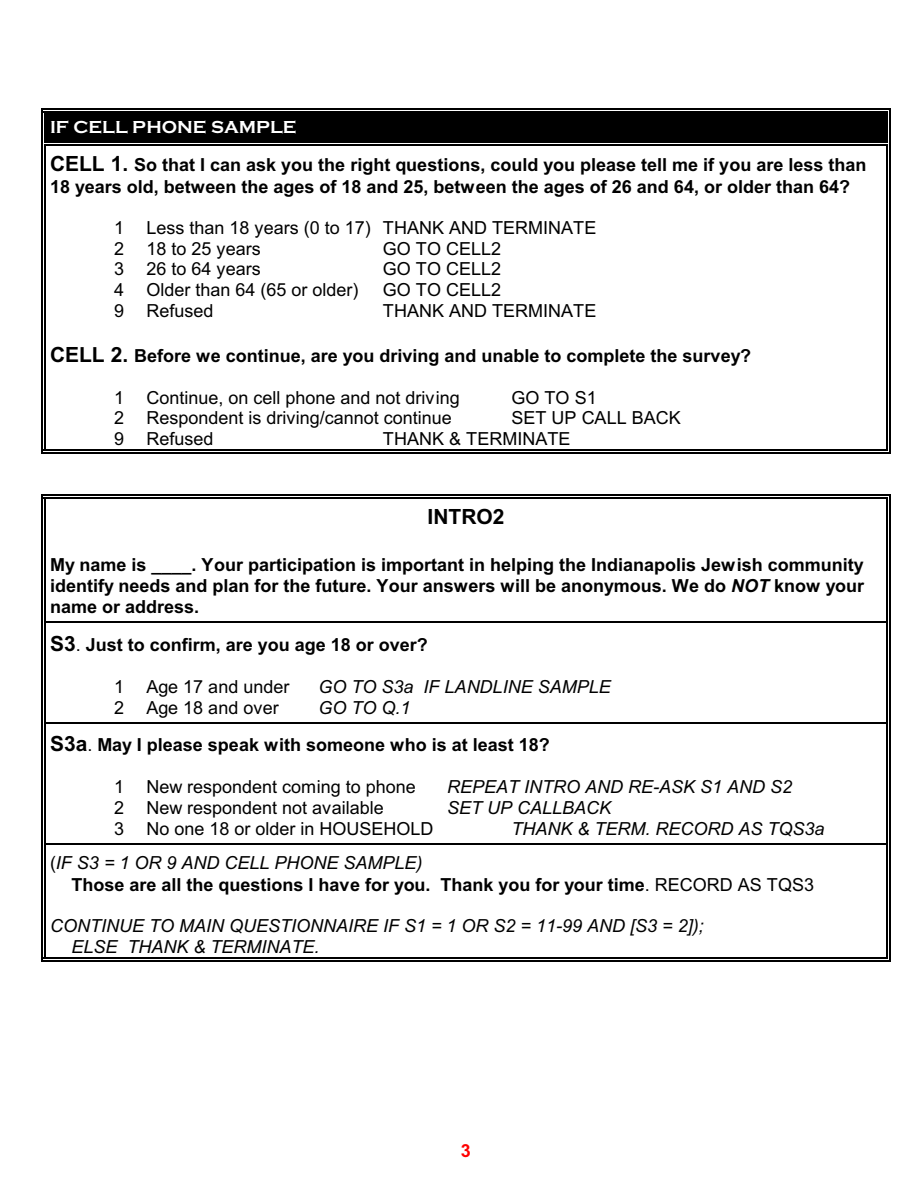
<style>
.page{position:relative;width:918px;height:1188px;background:#fff}
.page>*{position:absolute;margin:0;border:0;box-sizing:border-box;transform-origin:0 0}
.t1{font:700 21px "Arial";color:#000}
.t2{font:700 18px/21.3px "Arial";color:#000}
.t3{font:18px/20.7px "Arial";color:#000}
.t4{font:italic 18px/20.9px "Arial";color:#000}
.t5{font:700 18px "Copperplate Gothic";color:#fff}
.t6{font:700 18px "Arial";color:#f00}
.s1{font-size:21px}
.s2{font-style:italic}
.s3{font-weight:400}
.s4{font-weight:400;font-style:italic}
</style>
<div class="page">
<hr style="left:44px;top:111px;width:1px;height:30px;background:#000">
<hr style="left:887px;top:111px;width:1px;height:30px;background:#000">
<hr style="left:44px;top:111px;width:844px;height:1px;background:#000">
<hr style="left:41px;top:108px;width:1px;height:33px;background:#000">
<hr style="left:890px;top:108px;width:1px;height:33px;background:#000">
<hr style="left:41px;top:108px;width:850px;height:1px;background:#000">
<div style="left:45px;top:112px;width:842px;height:29px;background:#000"></div>
<hr style="left:44px;top:144px;width:1px;height:306px;background:#000">
<hr style="left:887px;top:144px;width:1px;height:306px;background:#000">
<hr style="left:44px;top:449px;width:844px;height:1px;background:#000">
<hr style="left:41px;top:141px;width:1px;height:312px;background:#000">
<hr style="left:890px;top:141px;width:1px;height:312px;background:#000">
<hr style="left:41px;top:452px;width:850px;height:1px;background:#000">
<hr style="left:45px;top:144px;width:842px;height:2px;background:#000">
<hr style="left:45px;top:141px;width:842px;height:2px;background:#000">
<hr style="left:44px;top:498px;width:1px;height:123px;background:#000">
<hr style="left:887px;top:498px;width:1px;height:123px;background:#000">
<hr style="left:44px;top:498px;width:844px;height:1px;background:#000">
<hr style="left:41px;top:495px;width:1px;height:126px;background:#000">
<hr style="left:890px;top:495px;width:1px;height:126px;background:#000">
<hr style="left:41px;top:495px;width:850px;height:1px;background:#000">
<hr style="left:44px;top:622px;width:1px;height:100px;background:#000">
<hr style="left:887px;top:622px;width:1px;height:100px;background:#000">
<hr style="left:41px;top:622px;width:1px;height:100px;background:#000">
<hr style="left:890px;top:622px;width:1px;height:100px;background:#000">
<hr style="left:45px;top:622px;width:842px;height:1px;background:#000">
<hr style="left:44px;top:722px;width:1px;height:121px;background:#000">
<hr style="left:887px;top:722px;width:1px;height:121px;background:#000">
<hr style="left:41px;top:722px;width:1px;height:121px;background:#000">
<hr style="left:890px;top:722px;width:1px;height:121px;background:#000">
<hr style="left:45px;top:722px;width:842px;height:1px;background:#000">
<hr style="left:44px;top:844px;width:1px;height:114px;background:#000">
<hr style="left:887px;top:844px;width:1px;height:114px;background:#000">
<hr style="left:44px;top:957px;width:844px;height:1px;background:#000">
<hr style="left:41px;top:844px;width:1px;height:117px;background:#000">
<hr style="left:890px;top:844px;width:1px;height:117px;background:#000">
<hr style="left:41px;top:960px;width:850px;height:1px;background:#000">
<hr style="left:45px;top:844px;width:842px;height:1px;background:#000">
<p class="t5" style="left:50px;top:116px;width:248px">IF CELL PHONE SAMPLE</p>
<p class="t2" style="left:50px;top:155px;width:818px;line-height:21.9px"><span class="s1">CELL 1.</span> So that I can ask you the right questions, could you please tell me if you are less than<br>18 years old, between the ages of 18 and 25, between the ages of 26 and 64, or older than 64?</p>
<p class="t3" style="left:114px;top:219px;width:484px">1 Less than 18 years (0 to 17) THANK AND TERMINATE<br>2 18 to 25 years</p>
<p class="t3" style="left:383px;top:240px;width:120px">GO TO CELL2</p>
<p class="t3" style="left:114px;top:260px;width:148px">3 26 to 64 years</p>
<p class="t3" style="left:383px;top:260px;width:120px">GO TO CELL2</p>
<p class="t3" style="left:114px;top:281px;width:246px">4 Older than 64 (65 or older)</p>
<p class="t3" style="left:383px;top:281px;width:120px">GO TO CELL2</p>
<p class="t3" style="left:114px;top:302px;width:101px">9 Refused</p>
<p class="t3" style="left:383px;top:302px;width:215px">THANK AND TERMINATE</p>
<p class="t2" style="left:50px;top:346px;width:703px"><span class="s1">CELL 2.</span> Before we continue, are you driving and unable to complete the survey?</p>
<p class="t3" style="left:114px;top:389px;width:347px">1 Continue, on cell phone and not driving</p>
<p class="t3" style="left:511px;top:389px;width:87px">GO TO S1</p>
<p class="t3" style="left:114px;top:409px;width:339px">2 Respondent is driving/cannot continue</p>
<p class="t3" style="left:511px;top:409px;width:171px">SET UP CALL BACK</p>
<p class="t3" style="left:114px;top:430px;width:101px">9 Refused</p>
<p class="t3" style="left:383px;top:430px;width:189px">THANK &amp; TERMINATE</p>
<p class="t1" style="left:428px;top:509px;width:79px">INTRO2</p>
<p class="t2" style="left:50px;top:555px;width:816px;text-align:justify">My name is ____. Your participation is important in helping the Indianapolis Jewish community identify needs and plan for the future. Your answers will be anonymous. We do <span class="s2">NOT</span> know your name or address.</p>
<p class="t2" style="left:50px;top:635px;width:379px"><span class="s1">S3</span><span class="s3">.</span> Just to confirm, are you age 18 or over?</p>
<p class="t3" style="left:114px;top:678px;width:177px">1 Age 17 and under</p>
<p class="t4" style="left:319px;top:678px;width:294px">GO TO S3a IF LANDLINE SAMPLE</p>
<p class="t3" style="left:114px;top:699px;width:166px">2 Age 18 and over</p>
<p class="t2" style="left:50px;top:690px;width:501px;line-height:37.7px;text-indent:269px"><span class="s4">GO TO Q.1<br></span><span class="s1">S3a</span><span class="s3">.</span> May I please speak with someone who is at least 18?</p>
<p class="t3" style="left:114px;top:778px;width:303px">1 New respondent coming to phone</p>
<p class="t4" style="left:447px;top:778px;width:347px">REPEAT INTRO AND RE-ASK S1 AND S2</p>
<p class="t3" style="left:114px;top:799px;width:271px">2 New respondent not available</p>
<p class="t4" style="left:447px;top:799px;width:166px">SET UP CALLBACK</p>
<p class="t3" style="left:114px;top:820px;width:321px">3 No one 18 or older in HOUSEHOLD</p>
<p class="t4" style="left:511px;top:820px;width:315px">THANK &amp; TERM. RECORD AS TQS3a</p>
<p class="t2" style="left:71px;top:854px;width:744px;text-indent:-21px"><span class="s3">(</span><span class="s4">IF S3 = 1 OR 9 AND CELL PHONE SAMPLE)<br></span>Those are all the questions I have for you. Thank you for your time<span class="s3">. RECORD AS TQS3</span></p>
<p class="t4" style="left:71px;top:917px;width:634px;text-indent:-21px">CONTINUE TO MAIN QUESTIONNAIRE IF S1 = 1 OR S2 = 11-99 AND [S3 = 2]);<br>ELSE THANK &amp; TERMINATE.</p>
<p class="t6" style="left:461px;top:1144px;width:12px">3</p>
</div>
